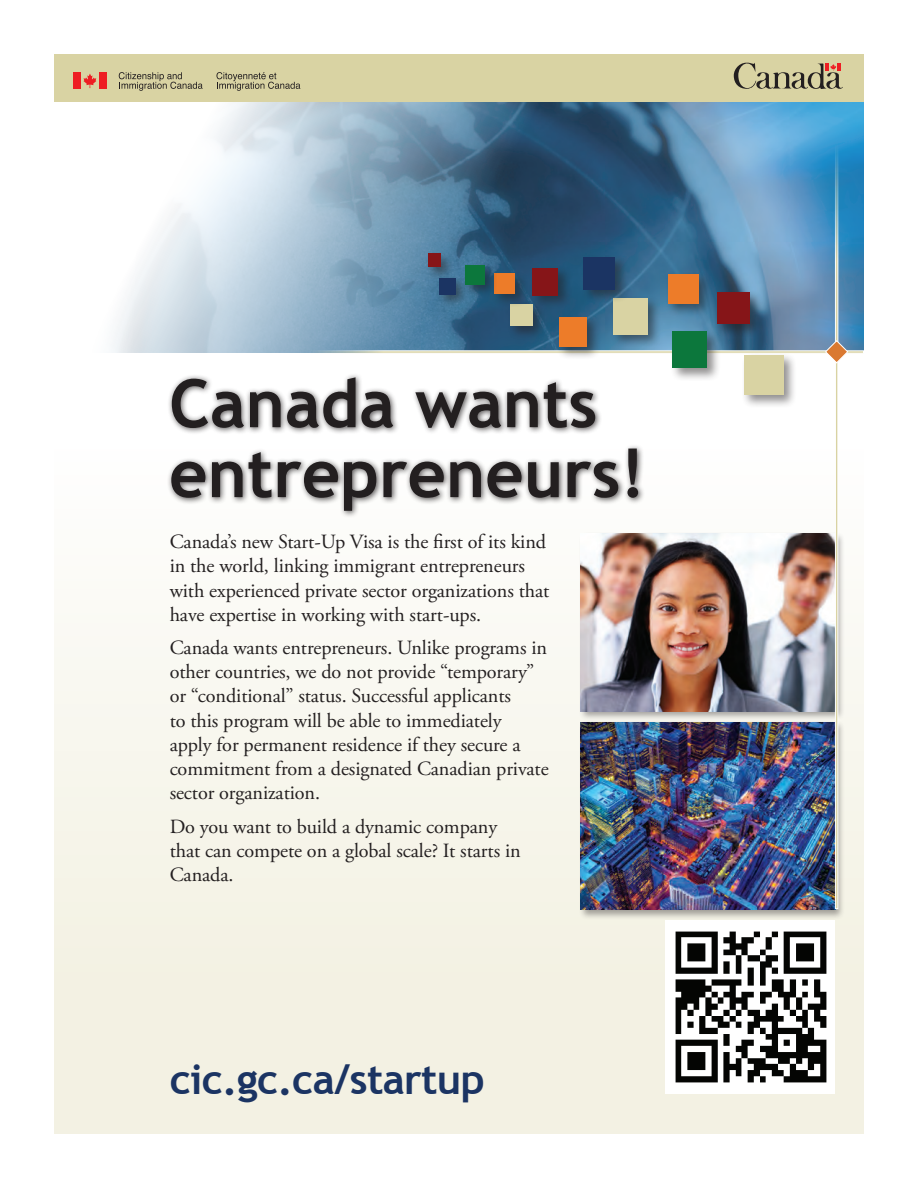
<style>
.page{position:relative;width:918px;height:1188px;background:#fff}
.page>*{position:absolute;margin:0;border:0;box-sizing:border-box;transform-origin:0 0}
.t1{font:700 66.75px/69.9px "Trebuchet MS";color:#231f20}
.t2{font:700 41.4px "Trebuchet MS";letter-spacing:-.015em;color:#1b3463}
.t3{font:20.1px/24.2px "Adobe Garamond Pro";letter-spacing:-.005em;color:#231f20}
</style>
<div class="page">
<div style="left:54px;top:428px;width:810px;height:706px;background:linear-gradient(to bottom,#fefefd,#f1efde)"></div>
<img style="left:112px;top:102px;width:752px;height:250px">
<svg style="left:310px;top:350px;width:554px;height:3px"></svg>
<div style="left:54px;top:54px;width:810px;height:48px;background:#d9d3a3"></div>
<div style="left:741px;top:352px;width:56px;height:56px;background:#231f20;opacity:.5"></div>
<div style="left:744px;top:355px;width:39px;height:40px;background:#d9d3a3"></div>
<div style="left:670px;top:329px;width:51px;height:52px;background:#231f20;opacity:.5"></div>
<div style="left:673px;top:332px;width:34px;height:36px;background:#0c773c"></div>
<div style="left:610px;top:296px;width:52px;height:52px;background:#231f20;opacity:.5"></div>
<div style="left:613px;top:299px;width:35px;height:36px;background:#d9d3a3"></div>
<div style="left:507px;top:302px;width:39px;height:38px;background:#231f20;opacity:.5"></div>
<div style="left:510px;top:305px;width:23px;height:21px;background:#d9d3a3"></div>
<div style="left:581px;top:254px;width:48px;height:49px;background:#231f20;opacity:.5"></div>
<div style="left:584px;top:257px;width:31px;height:33px;background:#1b3463"></div>
<div style="left:437px;top:275px;width:32px;height:33px;background:#231f20;opacity:.5"></div>
<div style="left:439px;top:278px;width:17px;height:17px;background:#1b3463"></div>
<div style="left:530px;top:265px;width:42px;height:44px;background:#231f20;opacity:.5"></div>
<div style="left:533px;top:268px;width:25px;height:28px;background:#861518"></div>
<div style="left:714px;top:290px;width:50px;height:47px;background:#231f20;opacity:.5"></div>
<div style="left:717px;top:293px;width:33px;height:31px;background:#861518"></div>
<div style="left:425px;top:251px;width:30px;height:30px;background:#231f20;opacity:.5"></div>
<div style="left:428px;top:254px;width:13px;height:13px;background:#861518"></div>
<div style="left:665px;top:271px;width:47px;height:46px;background:#231f20;opacity:.5"></div>
<div style="left:668px;top:274px;width:30px;height:29px;background:#ed7c29"></div>
<div style="left:556px;top:315px;width:44px;height:46px;background:#231f20;opacity:.5"></div>
<div style="left:559px;top:318px;width:28px;height:29px;background:#ed7c29"></div>
<div style="left:491px;top:271px;width:38px;height:37px;background:#231f20;opacity:.5"></div>
<div style="left:494px;top:274px;width:21px;height:20px;background:#ed7c29"></div>
<div style="left:462px;top:263px;width:36px;height:35px;background:#231f20;opacity:.5"></div>
<div style="left:465px;top:265px;width:20px;height:19px;background:#0c773c"></div>
<svg style="left:734px;top:63px;width:109px;height:26px"></svg>
<svg style="left:119px;top:72px;width:84px;height:19px"></svg>
<div style="left:73px;top:73px;width:8px;height:16px;background:#ee1d23"></div>
<div style="left:99px;top:73px;width:8px;height:16px;background:#ee1d23"></div>
<svg style="left:83px;top:74px;width:13px;height:14px"></svg>
<svg style="left:216px;top:72px;width:84px;height:19px"></svg>
<div style="left:579px;top:531px;width:266px;height:190px;background:#231f20;opacity:.4"></div>
<img style="left:581px;top:533px;width:254px;height:178px">
<div style="left:579px;top:720px;width:266px;height:200px;background:#231f20;opacity:.4"></div>
<img style="left:581px;top:722px;width:254px;height:188px">
<div style="left:835px;top:141px;width:3px;height:768px;background:#d9d3a3;border:1px solid #fff"></div>
<svg style="left:825px;top:340px;width:24px;height:24px"></svg>
<div style="left:167px;top:373px;width:478px;height:145px;background:#231f20;opacity:.75"></div>
<div style="left:666px;top:921px;width:169px;height:173px;background:#fff"></div>
<img style="left:675px;top:932px;width:152px;height:151px">
<h1 class="t1" style="left:169px;top:369px;width:477px">Canada wants entrepreneurs!</h1>
<p class="t3" style="left:170px;top:530px;width:381px">Canada’s new Start-Up Visa is the first of its kind in the world, linking immigrant entrepreneurs with experienced private sector organizations that have expertise in working with start-ups.</p>
<p class="t3" style="left:170px;top:636px;width:381px">Canada wants entrepreneurs. Unlike programs in other countries, we do not provide “temporary” or “conditional” status. Successful applicants<br>to this program will be able to immediately apply for permanent residence if they secure a commitment from a designated Canadian private sector organization.</p>
<p class="t3" style="left:170px;top:815px;width:353px">Do you want to build a dynamic company that can compete on a global scale? It starts in<br>Canada.</p>
<h2 class="t2" style="left:170px;top:1053px;width:317px">cic.gc.ca/startup</h2>
</div>
